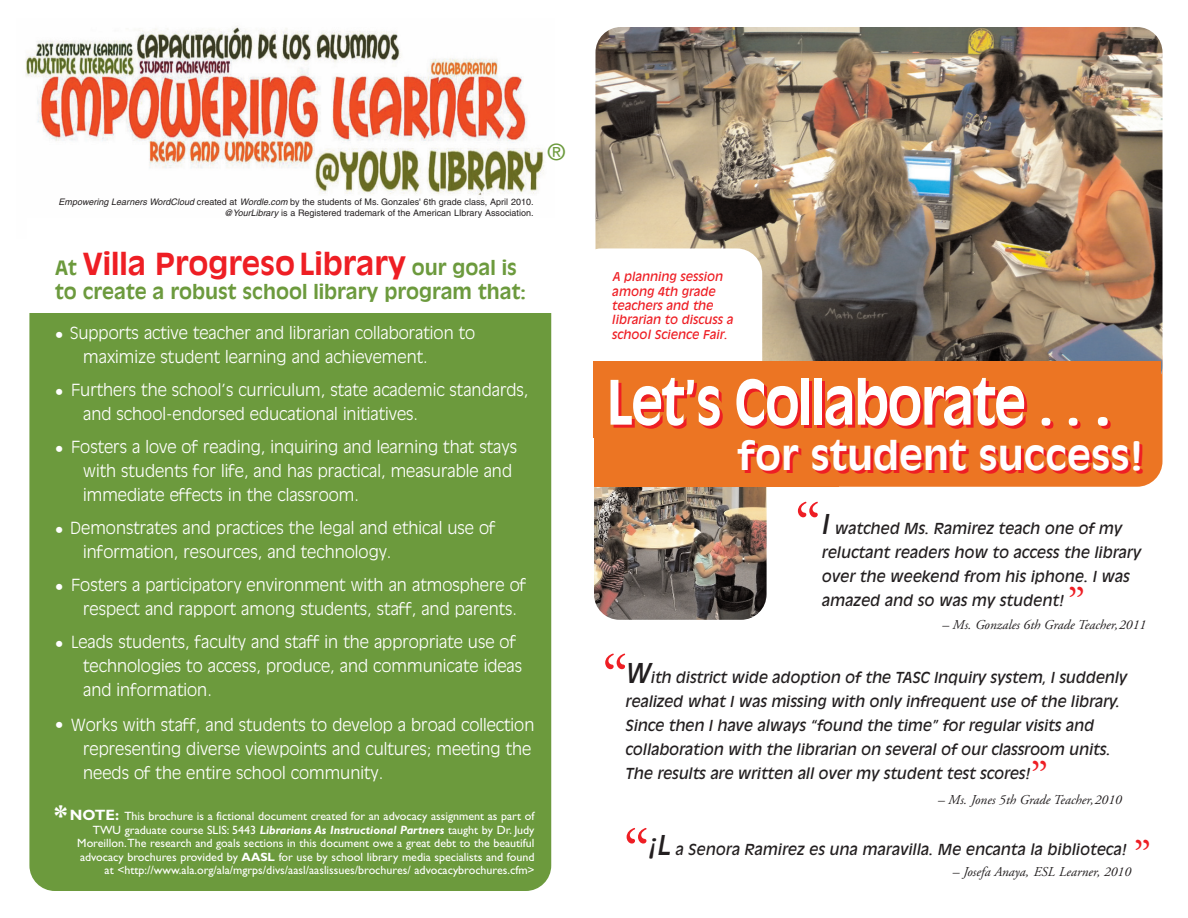
<style>
.page{position:relative;width:1188px;height:918px;background:#fff}
.page>*{position:absolute;margin:0;border:0;box-sizing:border-box;transform-origin:0 0}
.t1{font:67.5px "Adobe Garamond";color:#ee1e24}
.t2{font:700 60.3px "Antique Olive";letter-spacing:-.035em;color:#fff;scale:.87 1}
.t3{font:44.7px "Adobe Garamond";color:#ee1e24}
.t4{font:700 39px "Antique Olive";color:#fff}
.t5{font:700 30px "Antique Olive";color:#ee1e24}
.t6{font:700 28.5px "Gill Sans";color:#fff}
.t7{font:22.5px "Helvetica";color:#6c9a3d}
.t8{font:700 19.5px "Antique Olive";color:#6c9a3d}
.t9{font:300 16.5px/24px "Antique Olive";color:#fff}
.t10{font:italic 15px/24px "Antique Olive";letter-spacing:-.005em;color:#231f20}
.t11{font:italic 13.5px "Adobe Garamond";color:#231f20}
.t12{font:12px/13.5px "Gill Sans";color:#fff;text-align:right}
.t13{font:italic 12px/14.4px "Antique Olive";color:#ee1e24}
.t14{font:9px/10.8px "Helvetica";color:#231f20;text-align:right}
.s1{font-style:italic}
.s2{font-size:19.5px;color:#6c9a3d}
.s3{font-weight:700;font-size:15px}
.s4{font-weight:700;font-style:italic}
.s5{font-weight:700}
.s6{font-size:67.2px}
.s7{font-size:27px}
</style>
<div class="page">
<img style="left:25px;top:27px;width:519px;height:169px">
<div style="left:29px;top:225px;width:522px;height:666px;background:#6c9a3d;border-radius:25px"></div>
<div style="left:721px;top:333px;width:441px;height:154px;background:#ec7523;border-radius:26px"></div>
<img style="left:596px;top:27px;width:566px;height:365px;border-radius:26px">
<div style="left:576px;top:248px;width:186px;height:145px;background:#fff;border-radius:26px"></div>
<img style="left:594px;top:443px;width:173px;height:177px;border-radius:26px">
<div style="left:594px;top:361px;width:567px;height:76px;background:#ec7523"></div>
<div style="left:594px;top:361px;width:244px;height:125px;background:#ec7523"></div>
<div style="left:27px;top:218px;width:530px;height:94px;background:#fff"></div>
<h3 class="t7" style="left:548px;top:143px;width:18px">®</h3>
<p class="t14" style="left:59px;top:197px;width:476px"><span class="s1">Empowering Learners WordCloud</span>created at <span class="s1">Wordle.com</span> by the students of Ms. Gonzales' 6th grade class, April 2010. <span class="s1">@YourLibrary</span> is a Registered trademark of the American LIbrary Association.</p>
<h3 class="t5" style="left:55px;top:252px;width:463px"><span class="s2">At</span> Villa Progreso Library <span class="s2">our goal is</span></h3>
<p class="t8" style="left:55px;top:284px;width:472px">to create a robust school library program that:</p>
<p class="t9" style="left:83px;top:321px;width:394px;text-indent:-28px">• Supports active teacher and librarian collaboration to maximize student learning and achievement.</p>
<p class="t9" style="left:83px;top:378px;width:447px;text-indent:-28px">• Furthers the school’s curriculum, state academic standards, and school-endorsed educational initiatives.</p>
<p class="t9" style="left:83px;top:435px;width:435px;text-indent:-28px">• Fosters a love of reading, inquiring and learning that stays with students for life, and has practical, measurable and immediate effects in the classroom.</p>
<p class="t9" style="left:83px;top:516px;width:414px;text-indent:-28px">• Demonstrates and practices the legal and ethical use of information, resources, and technology.</p>
<p class="t9" style="left:83px;top:573px;width:445px;text-indent:-28px">• Fosters a participatory environment with an atmosphere of respect and rapport among students, staff, and parents.</p>
<p class="t9" style="left:83px;top:630px;width:440px;text-indent:-28px">• Leads students, faculty and staff in the appropriate use of technologies to access, produce, and communicate ideas and information.</p>
<p class="t9" style="left:83px;top:714px;width:453px;text-indent:-28px">• Works with staff, and students to develop a broad collection representing diverse viewpoints and cultures; meeting the needs of the entire school community.</p>
<p class="t12" style="left:70px;top:811px;width:466px"><span class="s3">NOTE:</span> This brochure is a fictional document created for an advocacy assignment as part of TWU graduate course SLIS: 5443 <span class="s4">Librarians As Instructional Partners</span> taught by Dr. Judy Moreillon.The research and goals sections in this document owe a great debt to the beautiful advocacy brochures provided by <span class="s5">AASL</span> for use by school library media specialists and found at &lt;http://www.ala.org/ala/mgrps/divs/aasl/aaslissues/brochures/ advocacybrochures.cfm&gt;</p>
<h3 class="t6" style="left:54px;top:806px;width:15px">*</h3>
<p class="t13" style="left:612px;top:270px;width:123px">A planning session among 4th grade teachers and the librarian to discuss a school Science Fair.</p>
<h2 class="t2" style="left:607px;top:378px;width:581px">Let’s Collaborate . . <span class="s6">.</span></h2>
<h3 class="t4" style="left:738px;top:439px;width:407px">for student success!</h3>
<h1 class="t1" style="left:794px;top:501px;width:29px">“</h1>
<p class="t10" style="left:822px;top:517px;width:321px"><span class="s7">I</span> watched Ms. Ramirez teach one of my reluctant readers how to access the library over the weekend from his iphone. I was amazed and so was my student!</p>
<h3 class="t3" style="left:1068px;top:585px;width:20px">”</h3>
<p class="t11" style="left:942px;top:620px;width:205px">– Ms. Gonzales 6th Grade Teacher,2011</p>
<h1 class="t1" style="left:602px;top:653px;width:29px">“</h1>
<p class="t10" style="left:625px;top:666px;width:503px"><span class="s7">W</span>ith district wide adoption of the TASC Inquiry system, I suddenly realized what I was missing with only infrequent use of the library.<br>Since then I have always “found the time” for regular visits and collaboration with the librarian on several of our classroom units.<br>The results are written all over my student test scores!</p>
<h3 class="t3" style="left:1031px;top:760px;width:20px">”</h3>
<p class="t11" style="left:937px;top:794px;width:185px">– Ms. Jones 5th Grade Teacher,2010</p>
<h1 class="t1" style="left:623px;top:827px;width:29px">“</h1>
<p class="t10" style="left:648px;top:838px;width:480px"><span class="s7">¡L</span> a Senora Ramirez es una maravilla. Me encanta la biblioteca!</p>
<h3 class="t3" style="left:1133px;top:838px;width:20px">”</h3>
<p class="t11" style="left:952px;top:866px;width:180px">– Josefa Anaya, ESL Learner, 2010</p>
</div>
